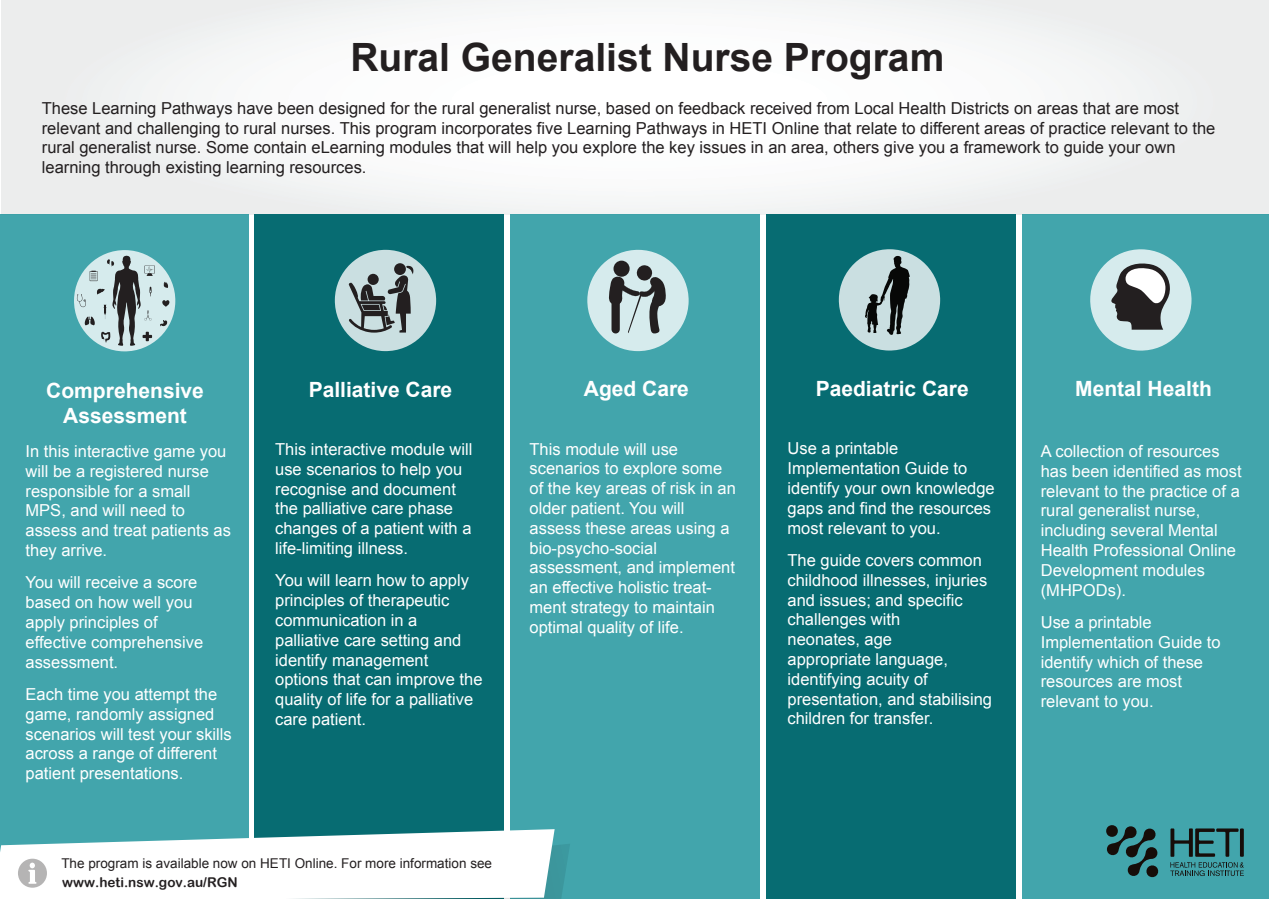
<style>
.page{position:relative;width:1269px;height:899px;background:#fff}
.page>*{position:absolute;margin:0;border:0;box-sizing:border-box;transform-origin:0 0}
.t1{font:700 39px "Arial";color:#231f20}
.t2{font:700 24.6px "Tahoma";color:#fff}
.t3{font:700 24px "Tahoma";color:#fff}
.t4{font:700 21px/25.2px "Arial";color:#fff;text-align:center}
.t5{font:16.5px/19.8px "Arial";color:#fff}
.t6{font:16.5px/19.8px "Arial";color:#231f20}
.t7{font:13.5px "Arial";color:#231f20}
.t8{font:13.5px "Arial Rounded MT Bold";color:#231f20}
</style>
<div class="page">
<div style="left:1px;top:0;width:1268px;height:214px;background:#f6f7f7"></div>
<div style="left:0;top:214px;width:249px;height:685px;background:#42a5ac"></div>
<div style="left:254px;top:214px;width:250px;height:685px;background:#076c72"></div>
<div style="left:510px;top:214px;width:250px;height:685px;background:#42a5ac"></div>
<div style="left:766px;top:214px;width:250px;height:685px;background:#076c72"></div>
<div style="left:1022px;top:214px;width:247px;height:685px;background:#42a5ac"></div>
<svg style="left:1106px;top:825px;width:53px;height:53px"></svg>
<svg style="left:1170px;top:828px;width:74px;height:48px"></svg>
<svg style="left:335px;top:250px;width:101px;height:101px"></svg>
<svg style="left:0;top:829px;width:570px;height:70px"></svg>
<svg style="left:839px;top:249px;width:101px;height:102px"></svg>
<svg style="left:1090px;top:249px;width:101px;height:102px"></svg>
<svg style="left:74px;top:250px;width:101px;height:101px"></svg>
<svg style="left:587px;top:250px;width:102px;height:101px"></svg>
<h1 class="t1" style="left:350px;top:31px;width:595px">Rural Generalist Nurse Program</h1>
<p class="t6" style="left:42px;top:98px;width:1175px">These Learning Pathways have been designed for the rural generalist nurse, based on feedback received from Local Health Districts on areas that are most relevant and challenging to rural nurses. This program incorporates five Learning Pathways in HETI Online that relate to different areas of practice relevant to the rural generalist nurse. Some contain eLearning modules that will help you explore the key issues in an area, others give you a framework to guide your own learning through existing learning resources.</p>
<p class="t4" style="left:46px;top:378px;width:159px">Comprehensive<br>Assessment</p>
<p class="t5" style="left:26px;top:441px;width:207px">In this interactive game you will be a registered nurse responsible for a small<br>MPS, and will need to assess and treat patients as they arrive.</p>
<p class="t5" style="left:26px;top:573px;width:179px">You will receive a score based on how well you apply principles of effective comprehensive assessment.</p>
<p class="t5" style="left:26px;top:684px;width:208px">Each time you attempt the game, randomly assigned scenarios will test your skills across a range of different patient presentations.</p>
<h2 class="t2" style="left:48px;top:407px;width:144px">AGED CARE</h2>
<p class="t4" style="left:309px;top:377px;width:145px">Palliative Care</p>
<p class="t5" style="left:275px;top:439px;width:199px">This interactive module will use scenarios to help you recognise and document the palliative care phase changes of a patient with a life-limiting illness.</p>
<p class="t5" style="left:275px;top:571px;width:209px">You will learn how to apply principles of therapeutic communication in a palliative care setting and identify management options that can improve the quality of life for a palliative care patient.</p>
<p class="t7" style="left:61px;top:854px;width:432px">The program is available now on HETI Online. For more information see</p>
<p class="t8" style="left:62px;top:874px;width:177px">www.heti.nsw.gov.au/RGN</p>
<p class="t4" style="left:584px;top:377px;width:107px">Aged Care</p>
<p class="t5" style="left:530px;top:439px;width:208px">This module will use scenarios to explore some of the key areas of risk in an older patient. You will assess these areas using a bio-psycho-social assessment, and implement an effective holistic treat&shy;ment strategy to maintain optimal quality of life.</p>
<p class="t4" style="left:816px;top:377px;width:154px">Paediatric Care</p>
<h3 class="t3" style="left:759px;top:384px;width:101px">MENTAL</h3>
<p class="t5" style="left:787px;top:439px;width:209px">Use a printable<br>Implementation Guide to identify your own knowledge gaps and find the resources most relevant to you.</p>
<p class="t5" style="left:787px;top:550px;width:206px">The guide covers common childhood illnesses, injuries and issues; and specific challenges with<br>neonates, age<br>appropriate language, identifying acuity of presentation, and stabilising children for transfer.</p>
<p class="t4" style="left:1075px;top:376px;width:138px">Mental Health</p>
<p class="t5" style="left:1041px;top:441px;width:202px">A collection of resources has been identified as most relevant to the practice of a rural generalist nurse, including several Mental<br>Health Professional Online<br>Development modules (MHPODs).</p>
<p class="t5" style="left:1041px;top:612px;width:181px">Use a printable<br>Implementation Guide to identify which of these resources are most relevant to you.</p>
</div>
